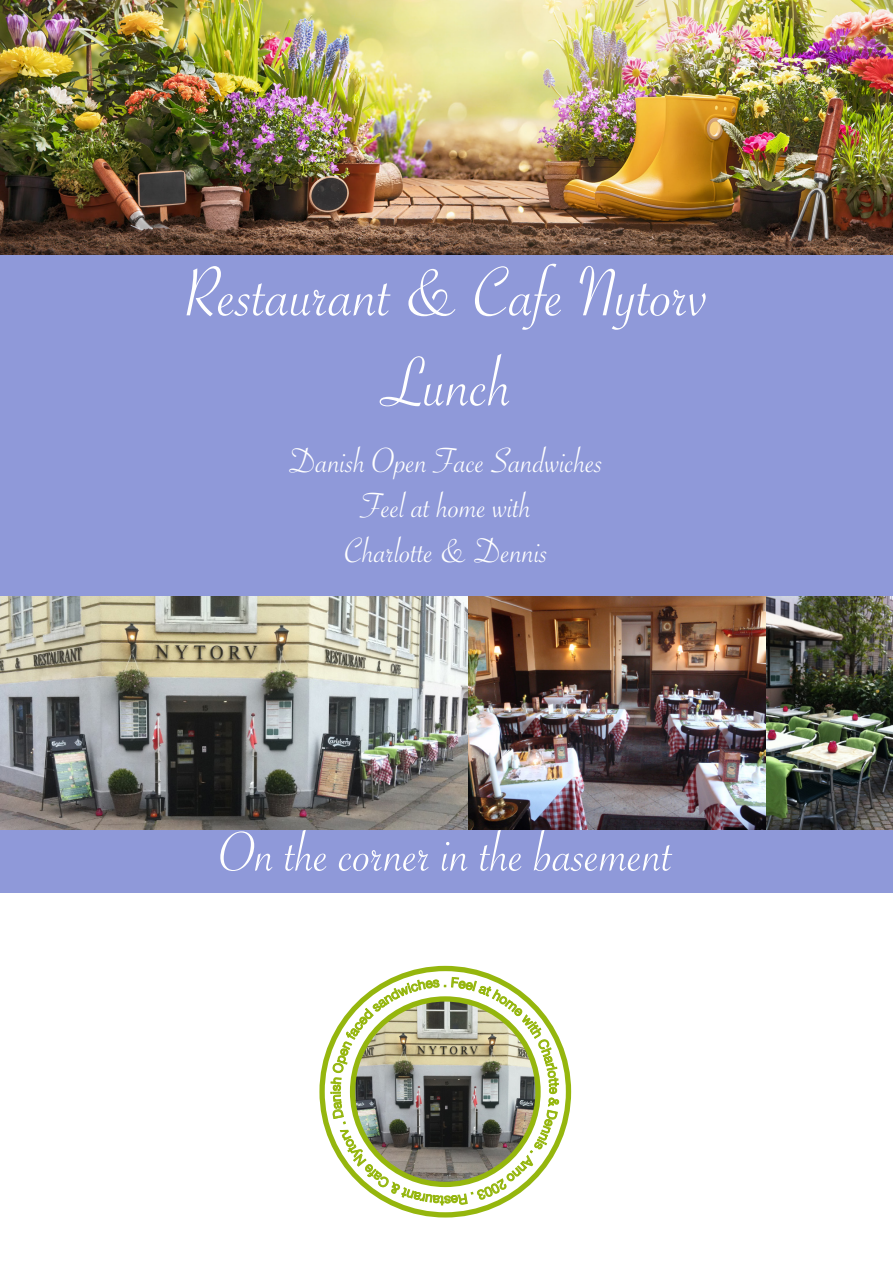
<style>
.page{position:relative;width:893px;height:1263px;background:#fff}
.page>*{position:absolute;margin:0;border:0;box-sizing:border-box;transform-origin:0 0}
.t1{font:75px "Savoye Let Plain";color:#fff}
.t2{font:60px "Savoye Let Plain";color:#fff}
.t3{font:37.5px "Savoye Let Plain";color:#fff}
</style>
<div class="page">
<img style="left:0;top:0;width:893px;height:255px">
<div style="left:0;top:829px;width:893px;height:64px;background:#8f99d9"></div>
<img style="left:0;top:595px;width:893px;height:234px">
<div style="left:0;top:255px;width:893px;height:340px;background:#8f99d9"></div>
<img style="left:331px;top:977px;width:228px;height:231px">
<p class="t1" style="left:184px;top:243px;width:526px">Restaurant &amp; Cafe Nytorv</p>
<p class="t1" style="left:381px;top:333px;width:133px">Lunch</p>
<p class="t3" style="left:290px;top:436px;width:315px">Danish Open Face Sandwiches</p>
<p class="t3" style="left:361px;top:481px;width:172px">Feel at home with</p>
<p class="t3" style="left:345px;top:526px;width:205px">Charlotte &amp; Dennis</p>
<p class="t2" style="left:220px;top:813px;width:455px">On the corner in the basement</p>
</div>
